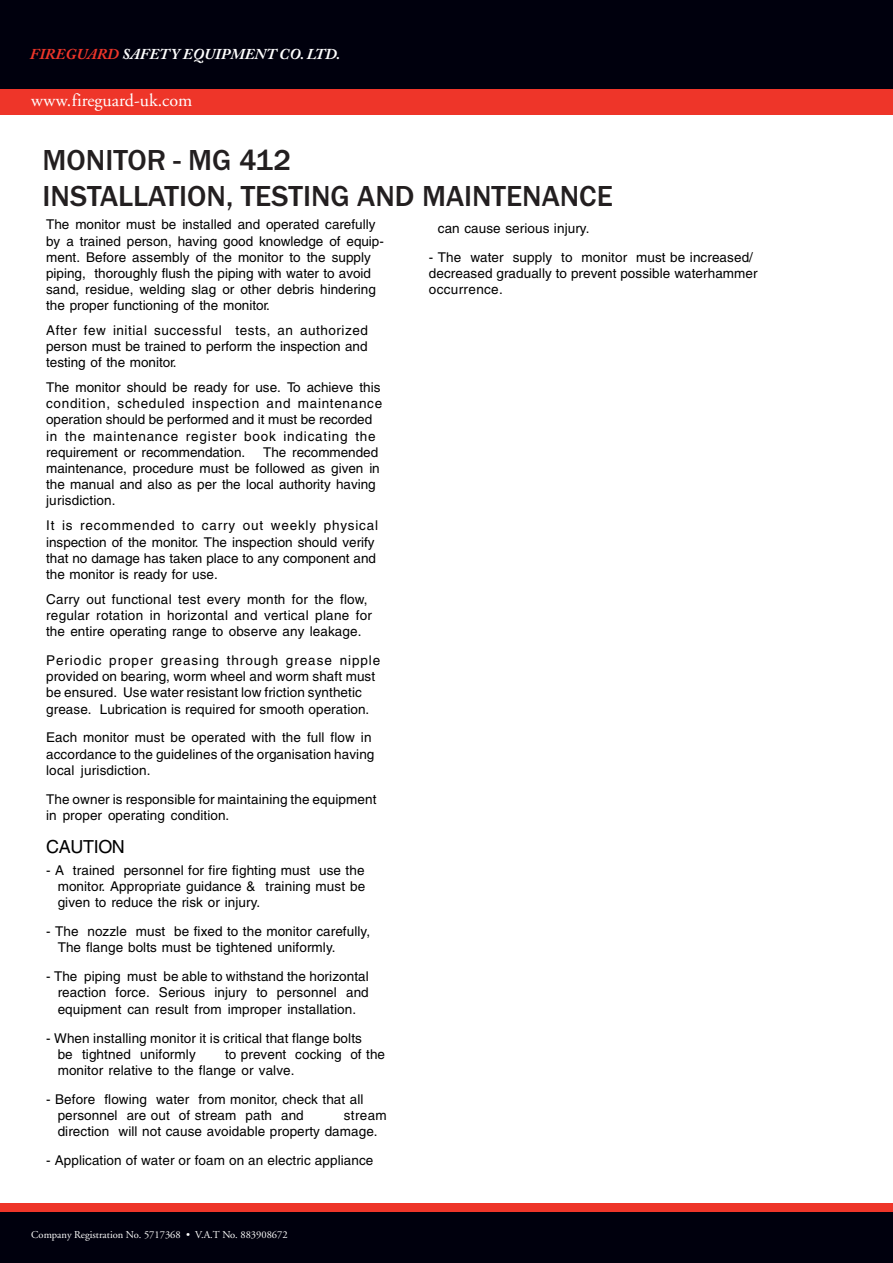
<style>
.page{position:relative;width:893px;height:1263px;background:#fff}
.page>*{position:absolute;margin:0;border:0;box-sizing:border-box;transform-origin:0 0}
.t1{font:500 30px/36px "Franklin Gothic";color:#231f20}
.t2{font:18px "Adobe Garamond";color:#fff}
.t3{font:18px "Helvetica";letter-spacing:-.02em;color:#000}
.t4{font:italic 700 15px "Adobe Caslon Pro";color:#fff}
.t5{font:13.5px/16.2px "Helvetica";letter-spacing:.005em;color:#000}
.t6{font:10.5px "Adobe Garamond";color:#fff}
.s1{color:#ee3529}
</style>
<div class="page">
<div style="left:0;top:0;width:893px;height:89px;background:#00000d"></div>
<div style="left:0;top:89px;width:893px;height:26px;background:#ee3529"></div>
<div style="left:0;top:1212px;width:893px;height:51px;background:#00000d"></div>
<div style="left:0;top:1203px;width:893px;height:9px;background:#ee3529"></div>
<p class="t4" style="left:30px;top:49px;width:312px"><span class="s1">FIREGUARD</span> SAFETY EQUIPMENT CO. LTD.</p>
<h2 class="t2" style="left:31px;top:93px;width:163px">www.fireguard-uk.com</h2>
<h1 class="t1" style="left:43px;top:142px;width:572px">MONITOR - MG 412<br>INSTALLATION, TESTING AND MAINTENANCE</h1>
<p class="t5" style="left:46px;top:218px;width:339px">The monitor must be installed and operated carefully by a trained person, having good knowledge of equip&shy;ment. Before assembly of the monitor to the supply piping, thoroughly flush the piping with water to avoid sand, residue, welding slag or other debris hindering the proper functioning of the monitor.</p>
<p class="t5" style="left:46px;top:323px;width:323px;text-align:justify">After few initial successful tests, an authorized person must be trained to perform the inspection and testing of the monitor.</p>
<p class="t5" style="left:46px;top:380px;width:338px">The monitor should be ready for use. To achieve this condition, scheduled inspection and maintenance operation should be performed and it must be recorded in the maintenance register book indicating the requirement or recommendation.</p>
<p class="t5" style="left:438px;top:221px;width:153px">can cause serious injury.</p>
<p class="t5" style="left:429px;top:250px;width:330px">- The water supply to monitor must be increased/ decreased gradually to prevent possible waterhammer occurrence.</p>
<p class="t5" style="left:46px;top:445px;width:335px;text-indent:217px">The recommended maintenance, procedure must be followed as given in the manual and also as per the local authority having jurisdiction.</p>
<p class="t5" style="left:46px;top:519px;width:333px">It is recommended to carry out weekly physical inspection of the monitor. The inspection should verify that no damage has taken place to any component and the monitor is ready for use.</p>
<p class="t5" style="left:46px;top:592px;width:327px">Carry out functional test every month for the flow, regular rotation in horizontal and vertical plane for the entire operating range to observe any leakage.</p>
<p class="t5" style="left:46px;top:653px;width:336px">Periodic proper greasing through grease nipple provided on bearing, worm wheel and worm shaft must be ensured. Use water resistant low friction synthetic grease. Lubrication is required for smooth operation.</p>
<p class="t5" style="left:46px;top:731px;width:330px">Each monitor must be operated with the full flow in accordance to the guidelines of the organisation having local jurisdiction.</p>
<p class="t5" style="left:46px;top:792px;width:332px">The owner is responsible for maintaining the equipment in proper operating condition.</p>
<h2 class="t3" style="left:46px;top:840px;width:80px">CAUTION</h2>
<p class="t5" style="left:58px;top:863px;width:309px;text-align:justify;text-indent:-12px">- A trained personnel for fire fighting must use the monitor. Appropriate guidance &amp; training must be given to reduce the risk or injury.</p>
<p class="t5" style="left:58px;top:925px;width:314px;text-indent:-12px">- The nozzle must be fixed to the monitor carefully,<br>The flange bolts must be tightened uniformly.</p>
<p class="t5" style="left:58px;top:970px;width:313px;text-align:justify;text-indent:-12px">- The piping must be able to withstand the horizontal reaction force. Serious injury to personnel and equipment can result from improper installation.</p>
<p class="t5" style="left:58px;top:1031px;width:306px;text-indent:-12px">- When installing monitor it is critical that flange bolts be tightned uniformly</p>
<p class="t5" style="left:58px;top:1047px;width:329px;text-indent:167px">to prevent cocking of the monitor relative to the flange or valve.</p>
<p class="t5" style="left:58px;top:1092px;width:307px;text-indent:-12px">- Before flowing water from monitor, check that all personnel are out of stream path and</p>
<p class="t5" style="left:58px;top:1108px;width:331px;text-indent:286px">stream direction will not cause avoidable property damage.</p>
<p class="t5" style="left:46px;top:1154px;width:329px">- Application of water or foam on an electric appliance</p>
<p class="t6" style="left:31px;top:1230px;width:258px">Company Registration No. 5717368 • V.A.T No. 883908672</p>
</div>
